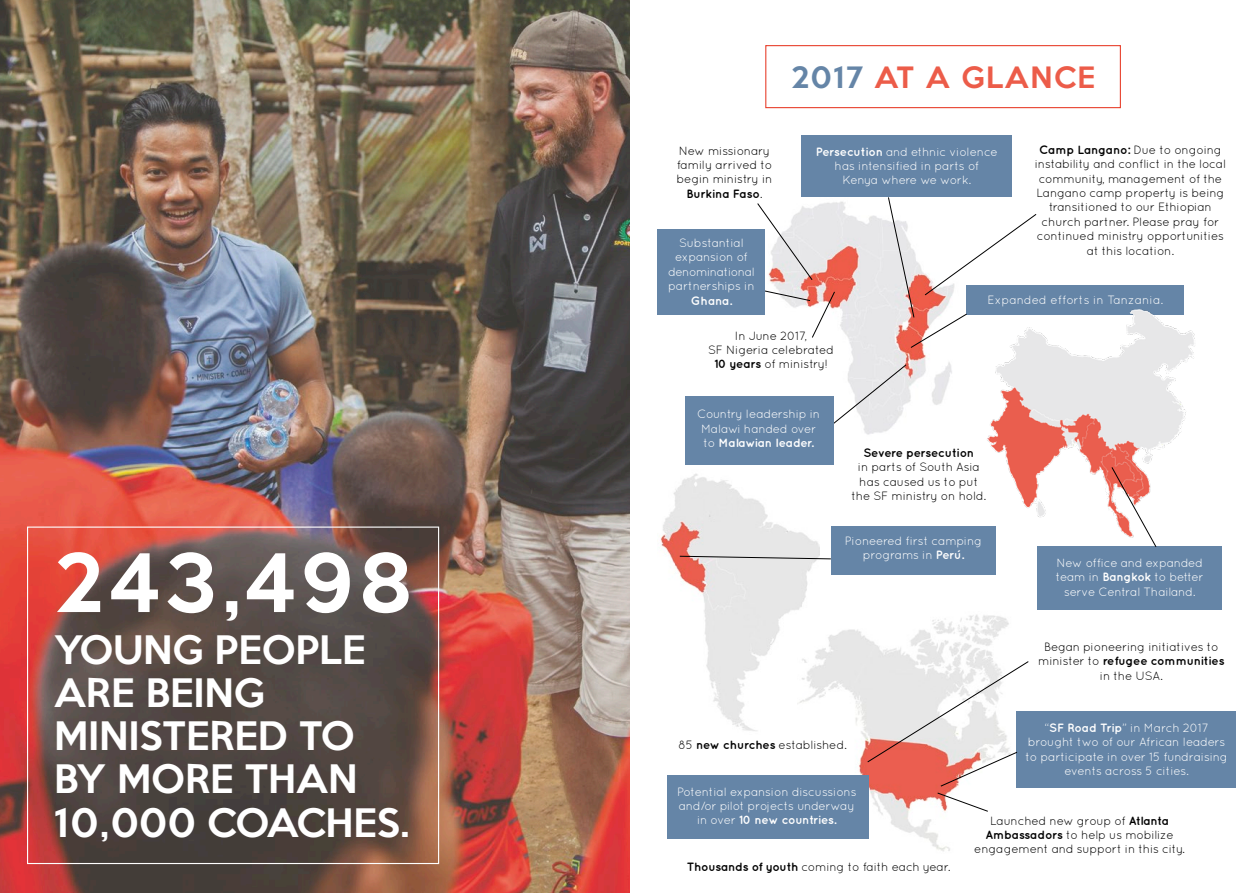
<style>
.page{position:relative;width:1259px;height:893px;background:#fff}
.page>*{position:absolute;margin:0;border:0;box-sizing:border-box;transform-origin:0 0}
.Body_Text{font:500 73.5px "Keep Calm";letter-spacing:.06em;color:#fff}
.Body_Text-2{font:500 36px/43.2px "Keep Calm";color:#fff}
.Body_Text-3{font:500 27px "Keep Calm";letter-spacing:.06em;color:#ec5c49}
.t1{font:12px/14.4px "Quicksand";letter-spacing:-.02em;color:#000;text-align:center}
.t2{font:12px/14.4px "Quicksand";letter-spacing:-.02em;color:#fff;text-align:center}
.t3{font:12px "Quicksand";color:#fff}
.t4{font:12px "Quicksand";letter-spacing:-.04em;color:#fff}
.t5{font:700 12px "Quicksand";letter-spacing:-.02em;color:#000}
.s1{color:#6585a7}
.s2{font-weight:700}
</style>
<div class="page">
<img style="left:0;top:0;width:629px;height:893px">
<div style="left:27px;top:526px;width:412px;height:338px;border:1px solid #fff"></div>
<div style="left:962px;top:285px;width:221px;height:30px;background:#6585a7"></div>
<img style="left:770px;top:201px;width:182px;height:242px">
<div style="left:1016px;top:711px;width:220px;height:77px;background:#6585a7"></div>
<img style="left:660px;top:474px;width:159px;height:257px">
<div style="left:1036px;top:547px;width:185px;height:63px;background:#6585a7"></div>
<div style="left:801px;top:135px;width:210px;height:62px;background:#6585a7"></div>
<div style="left:765px;top:45px;width:356px;height:63px;border:1px solid #e84330"></div>
<img style="left:987px;top:305px;width:208px;height:212px">
<svg style="left:756px;top:202px;width:57px;height:79px"></svg>
<svg style="left:830px;top:364px;width:77px;height:62px"></svg>
<svg style="left:1111px;top:466px;width:46px;height:81px"></svg>
<img style="left:797px;top:611px;width:212px;height:241px">
<svg style="left:679px;top:555px;width:152px;height:5px"></svg>
<div style="left:831px;top:526px;width:165px;height:48px;background:#6585a7"></div>
<svg style="left:887px;top:197px;width:150px;height:152px"></svg>
<svg style="left:765px;top:289px;width:70px;height:49px"></svg>
<div style="left:685px;top:396px;width:148px;height:69px;background:#6585a7"></div>
<svg style="left:866px;top:660px;width:163px;height:152px"></svg>
<div style="left:667px;top:776px;width:201px;height:63px;background:#6585a7"></div>
<div style="left:657px;top:230px;width:108px;height:85px;background:#6585a7"></div>
<p class="Body_Text" style="left:54px;top:519px;width:360px">243,498</p>
<p class="Body_Text-2" style="left:54px;top:625px;width:357px">YOUNG PEOPLE<br>ARE BEING<br>MINISTERED TO<br>BY MORE THAN<br>10,000 COACHES.</p>
<p class="Body_Text-3" style="left:791px;top:54px;width:305px"><span class="s1">2017</span> AT A GLANCE</p>
<p class="t1" style="left:676px;top:143px;width:97px">New missionary family arrived to begin ministry in<br><span class="s2">Burkina Faso</span>.</p>
<p class="t2" style="left:679px;top:235px;width:66px">Substantial</p>
<p class="t2" style="left:668px;top:250px;width:88px">expansion of denominational partnerships in<br><span class="s2">Ghana.</span></p>
<p class="t2" style="left:816px;top:144px;width:183px"><span class="s2">Persecution</span> and ethnic violence has intensified in parts of</p>
<p class="t4" style="left:842px;top:173px;width:130px">Kenya where we work.</p>
<p class="t1" style="left:1034px;top:142px;width:193px"><span class="s2">Camp Langano:</span> Due to ongoing instability and conflict in the local community, management of the<br>Langano camp property is being transitioned to our Ethiopian church partner. Please pray for continued ministry opportunities at this location.</p>
<p class="t3" style="left:987px;top:293px;width:177px">Expanded efforts in Tanzania.</p>
<p class="t1" style="left:735px;top:328px;width:74px">In June 2017,</p>
<p class="t1" style="left:708px;top:343px;width:128px">SF Nigeria celebrated<br><span class="s2">10 years</span> of ministry!</p>
<p class="t2" style="left:697px;top:407px;width:125px">Country leadership in<br>Malawi handed over to <span class="s2">Malawian leader.</span></p>
<p class="t5" style="left:863px;top:446px;width:112px">Severe persecution</p>
<p class="t1" style="left:851px;top:460px;width:136px">in parts of South Asia has caused us to put the SF ministry on hold.</p>
<p class="t2" style="left:845px;top:534px;width:139px">Pioneered first camping programs in <span class="s2">Perú.</span></p>
<p class="t1" style="left:678px;top:737px;width:170px">85 <span class="s2">new churches</span> established.</p>
<p class="t2" style="left:1056px;top:556px;width:149px">New office and expanded team in <span class="s2">Bangkok</span> to better serve Central Thailand.</p>
<p class="t1" style="left:1038px;top:639px;width:188px">Began pioneering initiatives to minister to <span class="s2">refugee communities </span>in the USA.</p>
<p class="t2" style="left:1025px;top:720px;width:204px">“<span class="s2">SF Road Trip</span>” in March 2017 brought two of our African leaders to participate in over 15 fundraising events across 5 cities.</p>
<p class="t2" style="left:677px;top:784px;width:181px">Potential expansion discussions and/or pilot projects underway in over <span class="s2">10 new countries.</span></p>
<p class="t1" style="left:687px;top:860px;width:265px"><span class="s2">Thousands of youth</span> coming to faith each year.</p>
<p class="t1" style="left:990px;top:813px;width:181px">Launched new group of <span class="s2">Atlanta</span></p>
<p class="t1" style="left:985px;top:827px;width:190px"><span class="s2">Ambassadors</span> to help us mobilize</p>
<p class="t1" style="left:974px;top:842px;width:212px">engagement and support in this city.</p>
</div>
